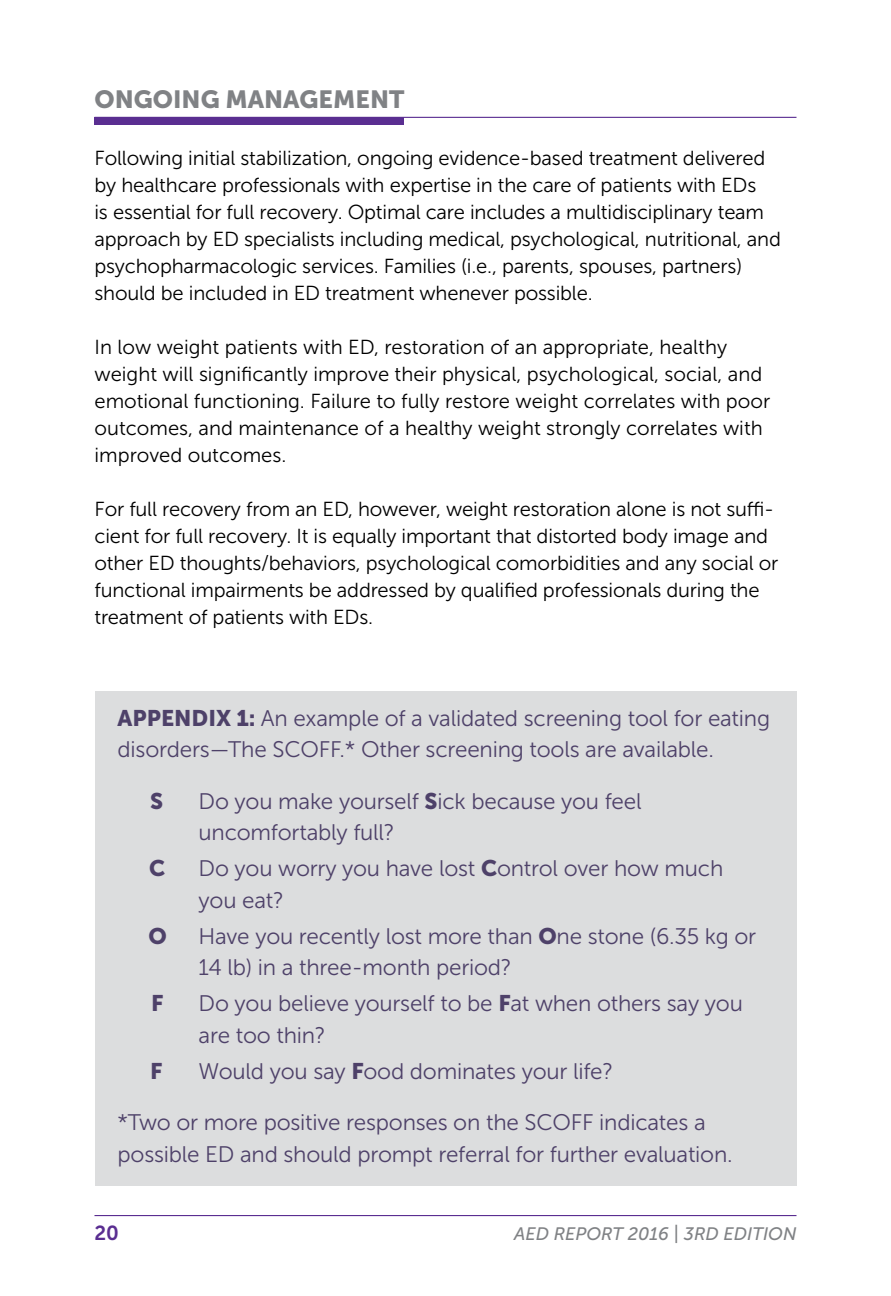
<style>
.page{position:relative;width:891px;height:1296px;background:#fff}
.page>*{position:absolute;margin:0;border:0;box-sizing:border-box;transform-origin:0 0}
.t1{font:24.75px "Museo Sans 900";color:#808285}
.t2{font:22.5px/31.5px "Museo Sans 300";letter-spacing:-.01em;color:#4e4169}
.t3{font:22.5px "Museo Sans 900";color:#4e4169}
.t4{font:20.25px/27px "Museo Sans 300";letter-spacing:-.01em;color:#000}
.t5{font:20.25px "Museo Sans 700";color:#5a2e91}
.t6{font:italic 18px "Museo Sans 500";color:#808285}
.s1{font-family:"Museo Sans 900"}
.s2{font-size:19.35px}
</style>
<div class="page">
<hr style="left:94px;top:1215px;width:702px;height:1px;background:#5a2e91">
<div style="left:95px;top:691px;width:702px;height:495px;background:#dcddde"></div>
<hr style="left:94px;top:117px;width:702px;height:1px;background:#5a2e91">
<div style="left:94px;top:117px;width:310px;height:7px;background:#5a2e91"></div>
<p class="t1" style="left:94px;top:86px;width:311px">ONGOING MANAGEMENT</p>
<p class="t4" style="left:94px;top:144px;width:688px">Following initial stabilization, ongoing evidence-based treatment delivered by healthcare professionals with expertise in the care of patients with EDs<br>is essential for full recovery. Optimal care includes a multidisciplinary team approach by ED specialists including medical, psychological, nutritional, and psychopharmacologic services. Families (i.e., parents, spouses, partners) should be included in ED treatment whenever possible.</p>
<p class="t4" style="left:94px;top:333px;width:677px">In low weight patients with ED, restoration of an appropriate, healthy weight will significantly improve their physical, psychological, social, and emotional functioning. Failure to fully restore weight correlates with poor outcomes, and maintenance of a healthy weight strongly correlates with improved outcomes.</p>
<p class="t4" style="left:94px;top:495px;width:686px">For full recovery from an ED, however, weight restoration alone is not suffi&shy;cient for full recovery. It is equally important that distorted body image and other ED thoughts/behaviors, psychological comorbidities and any social or functional impairments be addressed by qualified professionals during the treatment of patients with EDs.</p>
<p class="t2" style="left:118px;top:703px;width:654px"><span class="s1">APPENDIX 1:</span> An example of a validated screening tool for eating disorders—The SCOFF.* Other screening tools are available.</p>
<p class="t3" style="left:150px;top:788px;width:15px">S</p>
<p class="t2" style="left:199px;top:785px;width:445px">Do you make yourself <span class="s1">S</span>ick because you feel uncomfortably full?</p>
<p class="t3" style="left:149px;top:856px;width:18px">C</p>
<p class="t2" style="left:199px;top:853px;width:526px">Do you worry you have lost <span class="s1">C</span>ontrol over how much you eat?</p>
<p class="t3" style="left:148px;top:923px;width:20px">O</p>
<p class="t2" style="left:199px;top:920px;width:559px">Have you recently lost more than <span class="s1">O</span>ne stone (6.35 kg or<br>14 lb) in a three-month period?</p>
<p class="t3" style="left:151px;top:991px;width:14px">F</p>
<p class="t2" style="left:199px;top:988px;width:546px">Do you believe yourself to be <span class="s1">F</span>at when others say you are too thin?</p>
<p class="t3" style="left:150px;top:1058px;width:14px">F</p>
<p class="t2" style="left:199px;top:1055px;width:416px">Would you say <span class="s1">F</span>ood dominates your life?</p>
<p class="t2" style="left:118px;top:1107px;width:617px">*Two or more positive responses on the SCOFF indicates a possible ED and should prompt referral for further evaluation.</p>
<p class="t5" style="left:94px;top:1222px;width:26px">20</p>
<p class="t6" style="left:514px;top:1224px;width:284px">AED REPORT 2016 <span class="s2">|</span> 3RD EDITION</p>
</div>
